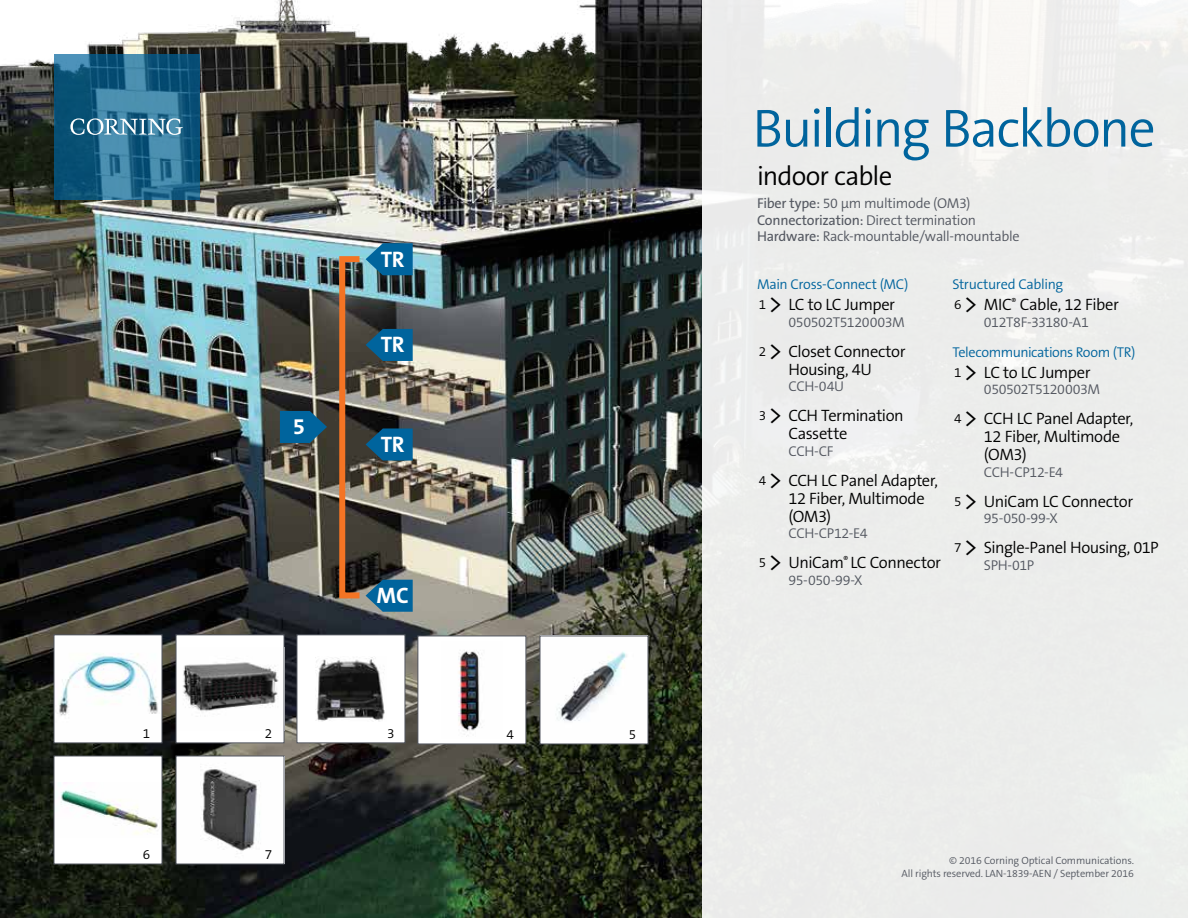
<style>
.page{position:relative;width:1188px;height:918px;background:#fff}
.page>*{position:absolute;margin:0;border:0;box-sizing:border-box;transform-origin:0 0}
.t1{font:300 54px "The Sans B W4";letter-spacing:-.035em;color:#00649d}
.t2{font:300 27px "The Sans B W4";letter-spacing:-.03em;color:#000}
.t3{font:700 22.5px "The Sans B W7";letter-spacing:-.015em;color:#fff}
.t4{font:300 16.5px/18px "The Sans B W4";letter-spacing:-.03em;color:#000}
.t5{font:300 14.25px "The Sans B W4";letter-spacing:-.025em;color:#545861}
.t6{font:300 14.25px "The Sans B W4";letter-spacing:-.03em;color:#00649d}
.t7{font:14.25px "The Sans B W5 Plain";letter-spacing:-.015em;color:#545861}
.t8{font:300 13.5px "The Sans B W4";color:#000}
.t9{font:300 10.5px/12.6px "The Sans B W4";letter-spacing:-.01em;color:#545861;text-align:right}
.s1{font-family:"The Sans B W5 Plain";font-weight:400}
.s2{font-family:"The Sans B W4";font-weight:300}
.s3{font-size:13.5px}
.s4{font-size:27px}
</style>
<div class="page">
<img style="left:0;top:0;width:702px;height:918px">
<svg style="left:366px;top:580px;width:47px;height:32px;background:#166794"></svg>
<svg style="left:366px;top:243px;width:47px;height:32px;background:#1c76a6"></svg>
<div style="left:339px;top:256px;width:24px;height:342px;border:6px solid #f47424"></div>
<svg style="left:280px;top:411px;width:47px;height:32px;background:#0e5f8b"></svg>
<svg style="left:366px;top:329px;width:47px;height:32px;background:#0c5e8b"></svg>
<svg style="left:366px;top:428px;width:47px;height:33px;background:#0c5b87"></svg>
<div style="left:702px;top:0;width:486px;height:918px;background:#ecedeb"></div>
<svg style="left:54px;top:54px;width:145px;height:145px;background:#21668a"></svg>
<svg style="left:70px;top:118px;width:113px;height:17px;background:#6395ae"></svg>
<img style="left:56px;top:636px;width:104px;height:105px">
<div style="left:176px;top:635px;width:108px;height:108px;background:#fff"></div>
<img style="left:183px;top:662px;width:96px;height:50px">
<div style="left:418px;top:636px;width:108px;height:108px;background:#fff"></div>
<img style="left:458px;top:651px;width:23px;height:86px">
<img style="left:542px;top:638px;width:104px;height:104px">
<div style="left:297px;top:635px;width:108px;height:108px;background:#fff"></div>
<img style="left:316px;top:657px;width:69px;height:64px">
<div style="left:54px;top:756px;width:108px;height:108px;background:#fff"></div>
<img style="left:61px;top:790px;width:97px;height:45px">
<img style="left:178px;top:758px;width:104px;height:104px">
<h3 class="t3" style="left:381px;top:245px;width:25px">TR</h3>
<h3 class="t3" style="left:293px;top:412px;width:14px">5</h3>
<h3 class="t3" style="left:381px;top:330px;width:25px">TR</h3>
<h3 class="t3" style="left:381px;top:430px;width:25px">TR</h3>
<h3 class="t3" style="left:377px;top:581px;width:34px">MC</h3>
<p class="t8" style="left:143px;top:724px;width:9px">1</p>
<p class="t8" style="left:265px;top:724px;width:9px">2</p>
<p class="t8" style="left:387px;top:725px;width:9px">3</p>
<p class="t8" style="left:507px;top:725px;width:9px">4</p>
<p class="t8" style="left:629px;top:725px;width:9px">5</p>
<p class="t8" style="left:143px;top:846px;width:9px">6</p>
<p class="t8" style="left:265px;top:846px;width:9px">7</p>
<h1 class="t1" style="left:753px;top:94px;width:405px">Building Backbone</h1>
<h2 class="t2" style="left:757px;top:159px;width:137px">indoor cable</h2>
<p class="t5" style="left:757px;top:195px;width:215px"><span class="s1">Fiber type:</span> 50 μm multimode (OM3)</p>
<p class="t7" style="left:757px;top:211px;width:221px">Connectorization: <span class="s2">Direct termination</span></p>
<p class="t5" style="left:757px;top:228px;width:264px"><span class="s1">Hardware:</span> Rack-mountable/wall-mountable</p>
<p class="t6" style="left:757px;top:275px;width:153px">Main Cross-Connect (MC)</p>
<p class="t4" style="left:759px;top:296px;width:138px"><span class="s3">1</span><span class="s4">&gt;</span> LC to LC Jumper</p>
<p class="t5" style="left:789px;top:313px;width:118px">050502T5120003M</p>
<p class="t4" style="left:759px;top:342px;width:148px;text-align:center"><span class="s3">2</span><span class="s4">&gt;</span> Closet Connector<br>Housing, 4U</p>
<p class="t5" style="left:789px;top:377px;width:57px">CCH-04U</p>
<p class="t4" style="left:789px;top:407px;width:117px;text-indent:-30px"><span class="s3">3</span><span class="s4">&gt;</span> CCH Termination<br>Cassette</p>
<p class="t5" style="left:789px;top:442px;width:47px">CCH-CF</p>
<p class="t4" style="left:789px;top:471px;width:151px;text-indent:-30px"><span class="s3">4</span><span class="s4">&gt;</span> CCH LC Panel Adapter,<br>12 Fiber, Multimode (OM3)</p>
<p class="t5" style="left:789px;top:524px;width:81px">CCH-CP12-E4</p>
<p class="t4" style="left:759px;top:554px;width:184px"><span class="s3">5</span><span class="s4">&gt;</span> UniCam<sup>®</sup> LC Connector</p>
<p class="t5" style="left:789px;top:571px;width:76px">95-050-99-X</p>
<p class="t6" style="left:952px;top:275px;width:112px">Structured Cabling</p>
<p class="t4" style="left:954px;top:296px;width:166px"><span class="s3">6</span><span class="s4">&gt;</span> MIC<sup>®</sup> Cable, 12 Fiber</p>
<p class="t5" style="left:984px;top:313px;width:107px">012T8F-33180-A1</p>
<p class="t6" style="left:952px;top:343px;width:185px">Telecommunications Room (TR)</p>
<p class="t4" style="left:954px;top:363px;width:138px"><span class="s3">1</span><span class="s4">&gt;</span> LC to LC Jumper</p>
<p class="t5" style="left:984px;top:380px;width:118px">050502T5120003M</p>
<p class="t4" style="left:984px;top:410px;width:151px;text-indent:-30px"><span class="s3">4</span><span class="s4">&gt;</span> CCH LC Panel Adapter,<br>12 Fiber, Multimode (OM3)</p>
<p class="t5" style="left:984px;top:463px;width:81px">CCH-CP12-E4</p>
<p class="t4" style="left:954px;top:492px;width:181px"><span class="s3">5</span><span class="s4">&gt;</span> UniCam LC Connector</p>
<p class="t5" style="left:984px;top:509px;width:76px">95-050-99-X</p>
<p class="t4" style="left:954px;top:539px;width:206px"><span class="s3">7</span><span class="s4">&gt;</span> Single-Panel Housing, 01P</p>
<p class="t5" style="left:984px;top:556px;width:52px">SPH-01P</p>
<p class="t9" style="left:902px;top:854px;width:234px">© 2016 Corning Optical Communications.<br>All rights reserved. LAN-1839-AEN / September 2016</p>
</div>
